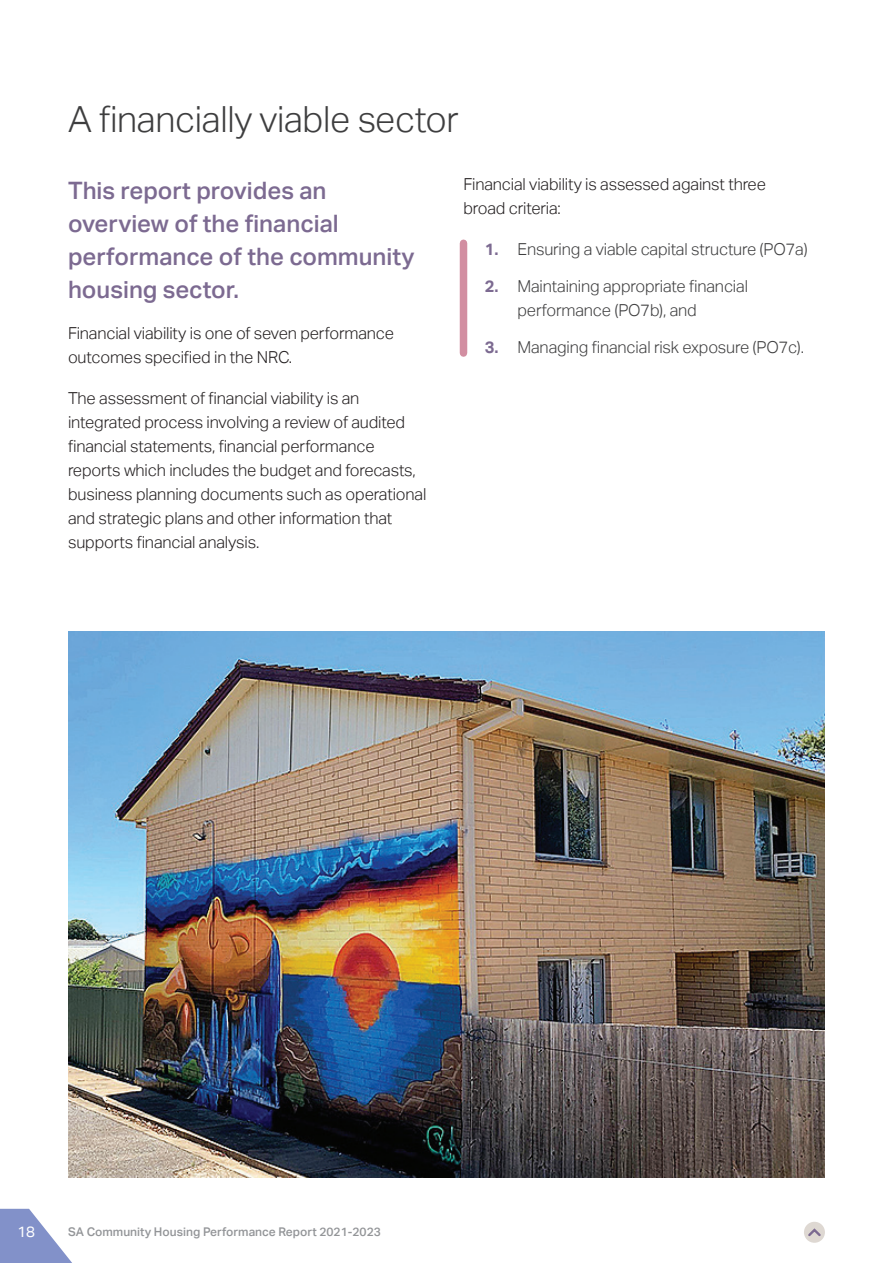
<style>
.page{position:relative;width:893px;height:1263px;background:#fff}
.page>*{position:absolute;margin:0;border:0;box-sizing:border-box;transform-origin:0 0}
.t1{font:300 36px "Aktiv Grotesk";letter-spacing:-.01em;color:#3e3e3f}
.t2{font:500 24px/33px "Aktiv Grotesk";color:#7c6a91}
.t3{font:300 16.5px/24px "Aktiv Grotesk";letter-spacing:-.01em;color:#231f20}
.t4{font:300 16.5px/24px "Aktiv Grotesk";letter-spacing:-.01em;color:#3e3e3f}
.t5{font:15px "Aktiv Grotesk";color:#fff}
.t6{font:500 12px "Aktiv Grotesk";color:#939598}
.s1{font-weight:700;color:#7c6a91}
</style>
<div class="page">
<div style="left:460px;top:243px;width:7px;height:110px;background:#d28ea1"></div>
<img style="left:68px;top:631px;width:757px;height:547px">
<svg style="left:0;top:1209px;width:72px;height:54px"></svg>
<div style="left:804px;top:1222px;width:21px;height:21px;background:#ded8d2;border-radius:50%"></div>
<svg style="left:808px;top:1228px;width:13px;height:9px"></svg>
<h1 class="t1" style="left:68px;top:99px;width:392px">A financially viable sector</h1>
<h2 class="t2" style="left:68px;top:174px;width:348px">This report provides an overview of the financial performance of the community housing sector.</h2>
<p class="t3" style="left:68px;top:321px;width:328px">Financial viability is one of seven performance outcomes specified in the NRC.</p>
<p class="t3" style="left:68px;top:386px;width:360px">The assessment of financial viability is an integrated process involving a review of audited financial statements, financial performance reports which includes the budget and forecasts, business planning documents such as operational and strategic plans and other information that supports financial analysis.</p>
<p class="t3" style="left:463px;top:172px;width:304px">Financial viability is assessed against three broad criteria:</p>
<p class="t4" style="left:485px;top:237px;width:325px"><span class="s1">1.</span> Ensuring a viable capital structure (PO7a)</p>
<p class="t4" style="left:517px;top:274px;width:232px;text-indent:-33px"><span class="s1">2.</span> Maintaining appropriate financial performance (PO7b), and</p>
<p class="t4" style="left:485px;top:335px;width:321px"><span class="s1">3.</span> Managing financial risk exposure (PO7c).</p>
<p class="t5" style="left:17px;top:1223px;width:19px">18</p>
<p class="t6" style="left:68px;top:1225px;width:314px">SA Community Housing Performance Report 2021-2023</p>
</div>
